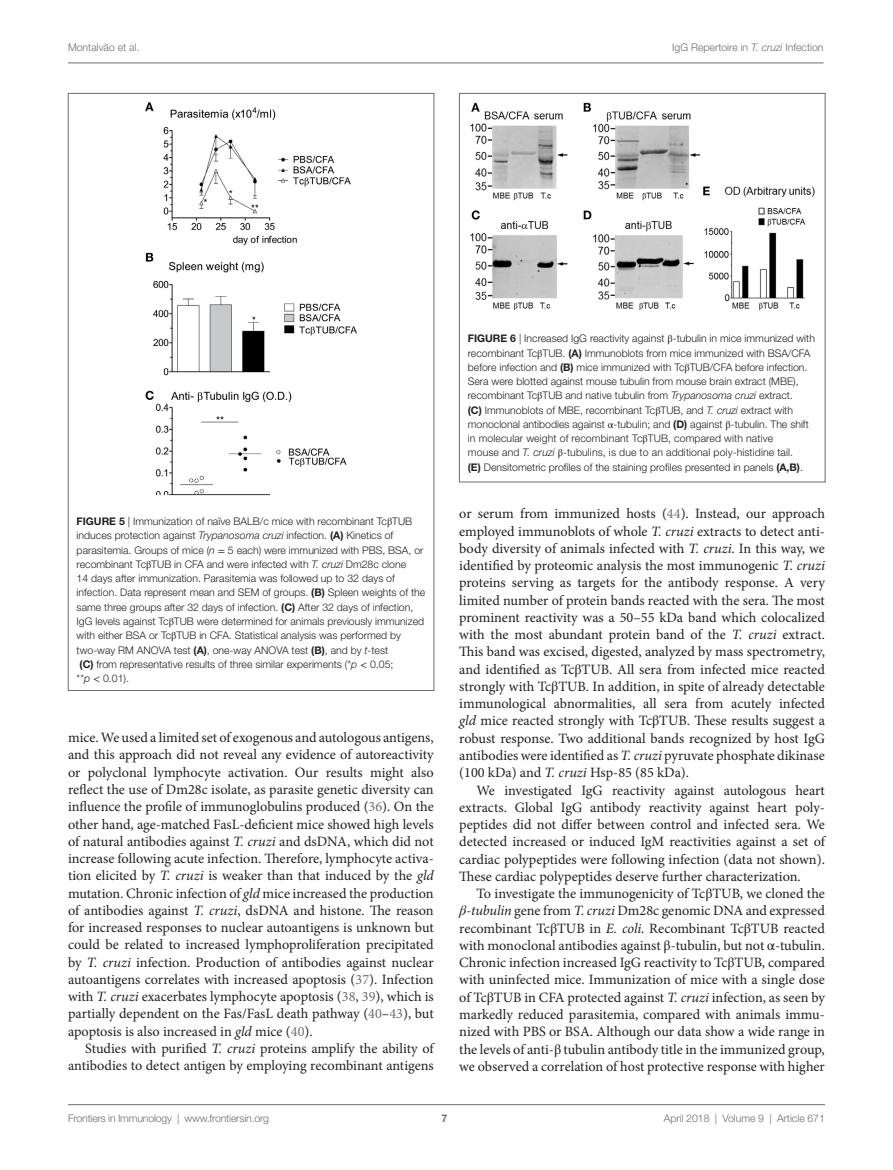
<style>
.page{position:relative;width:893px;height:1170px;background:#fff}
.page>*{position:absolute;margin:0;border:0;box-sizing:border-box;transform-origin:0 0}
.t1{font:14.25px/17.2px "Minion Pro";color:#231f20;text-align:justify}
.t2{font:300 10.5px/14.2px "Helvetica Neue LT Std";color:#231f20}
.t3{font:300 10.5px "Helvetica Neue LT Std";color:#6c6d70}
.t4{font:700 10.5px "Helvetica Neue LT Std";color:#6c6d70}
.s1{font-style:italic}
.s2{font-weight:700}
.s3{font-family:"STIX General";font-weight:400}
.s4{color:#6c6d70}
.s5{font-family:"STIX General"}
.s6{font-family:"STIX General";font-style:italic}
</style>
<div class="page">
<img style="left:470px;top:102px;width:345px;height:209px">
<div style="left:459px;top:93px;width:366px;height:389px;border:1px solid #6c6d70"></div>
<img style="left:145px;top:102px;width:212px;height:393px">
<hr style="left:68px;top:1104px;width:757px;height:1px;background:#6c6d70">
<hr style="left:68px;top:63px;width:756px;height:1px;background:#6c6d70">
<p class="t3" style="left:68px;top:41px;width:73px">Montalvão et al.</p>
<p class="t3" style="left:672px;top:41px;width:153px">IgG Repertoire in <span class="s1">T. cruzi</span> Infection</p>
<p class="t2" style="left:77px;top:514px;width:350px"><span class="s2">FIGURE 5</span> | Immunization of naïve BALB/c mice with recombinant Tc<span class="s3">β</span>TUB induces protection against <span class="s1">Trypanosoma cruzi</span> infection. <span class="s2">(A)</span> Kinetics of parasitemia. Groups of mice (<span class="s1">n</span> <span class="s3">=</span> 5 each) were immunized with PBS, BSA, or recombinant Tc<span class="s3">β</span>TUB in CFA and were infected with <span class="s1">T. cruzi</span> Dm28c clone<br>14 days after immunization. Parasitemia was followed up to 32 days of infection. Data represent mean and SEM of groups. <span class="s2">(B)</span> Spleen weights of the same three groups after 32 days of infection. <span class="s2">(C)</span> After 32 days of infection, IgG levels against Tc<span class="s3">β</span>TUB were determined for animals previously immunized with either BSA or Tc<span class="s3">β</span>TUB in CFA. Statistical analysis was performed by two-way RM ANOVA test <span class="s2">(A)</span>, one-way ANOVA test <span class="s2">(B)</span>, and by <span class="s1">t</span>-test<br><span class="s2">(C)</span> from representative results of three similar experiments (*<span class="s1">p</span> <span class="s3">&lt;</span> 0.05;<br>**<span class="s1">p</span> <span class="s3">&lt;</span> 0.01).</p>
<p class="t1" style="left:68px;top:729px;width:367px">mice. We used a limited set of exogenous and autologous antigens, and this approach did not reveal any evidence of autoreactivity or polyclonal lymphocyte activation. Our results might also reflect the use of Dm28c isolate, as parasite genetic diversity can influence the profile of immunoglobulins produced (<span class="s4">36</span>). On the other hand, age-matched FasL-deficient mice showed high levels of natural antibodies against <span class="s1">T. cruzi</span> and dsDNA, which did not increase following acute infection. Therefore, lymphocyte activa&shy;tion elicited by <span class="s1">T. cruzi</span> is weaker than that induced by the <span class="s1">gld </span>mutation. Chronic infection of <span class="s1">gld</span> mice increased the production of antibodies against <span class="s1">T. cruzi</span>, dsDNA and histone. The reason for increased responses to nuclear autoantigens is unknown but could be related to increased lymphoproliferation precipitated by <span class="s1">T. cruzi</span> infection. Production of antibodies against nuclear autoantigens correlates with increased apoptosis (<span class="s4">37</span>). Infection with <span class="s1">T. cruzi</span> exacerbates lymphocyte apoptosis (<span class="s4">38</span>, <span class="s4">39</span>), which is partially dependent on the Fas/FasL death pathway (<span class="s4">40</span>–<span class="s4">43</span>), but apoptosis is also increased in <span class="s1">gld</span> mice (<span class="s4">40</span>).</p>
<p class="t1" style="left:68px;top:1039px;width:367px;text-align:right">Studies with purified <span class="s1">T. cruzi</span> proteins amplify the ability of antibodies to detect antigen by employing recombinant antigens</p>
<p class="t2" style="left:468px;top:331px;width:349px"><span class="s2">FIGURE 6</span> | Increased IgG reactivity against <span class="s3">β</span>-tubulin in mice immunized with recombinant Tc<span class="s3">β</span>TUB. <span class="s2">(A)</span> Immunoblots from mice immunized with BSA/CFA before infection and <span class="s2">(B)</span> mice immunized with Tc<span class="s3">β</span>TUB/CFA before infection.<br>Sera were blotted against mouse tubulin from mouse brain extract (MBE), recombinant Tc<span class="s3">β</span>TUB and native tubulin from <span class="s1">Trypanosoma cruzi</span> extract.<br><span class="s2">(C)</span> Immunoblots of MBE, recombinant Tc<span class="s3">β</span>TUB, and <span class="s1">T. cruzi</span> extract with monoclonal antibodies against <span class="s3">α</span>-tubulin; and <span class="s2">(D)</span> against <span class="s3">β</span>-tubulin. The shift in molecular weight of recombinant Tc<span class="s3">β</span>TUB, compared with native<br>mouse and <span class="s1">T. cruzi</span> <span class="s3">β</span>-tubulins, is due to an additional poly-histidine tail.<br><span class="s2">(E)</span> Densitometric profiles of the staining profiles presented in panels <span class="s2">(A,B)</span>.</p>
<p class="t1" style="left:459px;top:505px;width:367px">or serum from immunized hosts (<span class="s4">44</span>). Instead, our approach employed immunoblots of whole <span class="s1">T. cruzi</span> extracts to detect anti&shy;body diversity of animals infected with <span class="s1">T. cruzi</span>. In this way, we identified by proteomic analysis the most immunogenic <span class="s1">T. cruzi </span>proteins serving as targets for the antibody response. A very limited number of protein bands reacted with the sera. The most prominent reactivity was a 50–55 kDa band which colocalized with the most abundant protein band of the <span class="s1">T. cruzi</span> extract.<br>This band was excised, digested, analyzed by mass spectrometry, and identified as Tc<span class="s5">β</span>TUB. All sera from infected mice reacted strongly with Tc<span class="s5">β</span>TUB. In addition, in spite of already detectable immunological abnormalities, all sera from acutely infected <span class="s1">gld</span> mice reacted strongly with Tc<span class="s5">β</span>TUB. These results suggest a robust response. Two additional bands recognized by host IgG antibodies were identified as <span class="s1">T. cruzi</span> pyruvate phosphate dikinase (100 kDa) and <span class="s1">T. cruzi</span> Hsp-85 (85 kDa).</p>
<p class="t1" style="left:459px;top:781px;width:367px;text-indent:17px">We investigated IgG reactivity against autologous heart extracts. Global IgG antibody reactivity against heart poly&shy;peptides did not differ between control and infected sera. We detected increased or induced IgM reactivities against a set of cardiac polypeptides were following infection (data not shown).<br>These cardiac polypeptides deserve further characterization.</p>
<p class="t1" style="left:459px;top:884px;width:367px;text-indent:17px">To investigate the immunogenicity of Tc<span class="s5">β</span>TUB, we cloned the <span class="s6">β</span><span class="s1">-tubulin</span> gene from <span class="s1">T. cruzi</span> Dm28c genomic DNA and expressed recombinant Tc<span class="s5">β</span>TUB in <span class="s1">E. coli</span>. Recombinant Tc<span class="s5">β</span>TUB reacted with monoclonal antibodies against <span class="s5">β</span>-tubulin, but not <span class="s5">α</span>-tubulin.<br>Chronic infection increased IgG reactivity to Tc<span class="s5">β</span>TUB, compared with uninfected mice. Immunization of mice with a single dose of Tc<span class="s5">β</span>TUB in CFA protected against <span class="s1">T. cruzi</span> infection, as seen by markedly reduced parasitemia, compared with animals immu&shy;nized with PBS or BSA. Although our data show a wide range in the levels of anti-<span class="s5">β</span> tubulin antibody title in the immunized group, we observed a correlation of host protective response with higher</p>
<p class="t3" style="left:68px;top:1111px;width:203px">Frontiers in Immunology | www.frontiersin.org</p>
<p class="t3" style="left:664px;top:1111px;width:163px">April 2018 | Volume 9 | Article 671</p>
<p class="t4" style="left:441px;top:1111px;width:7px">7</p>
</div>
